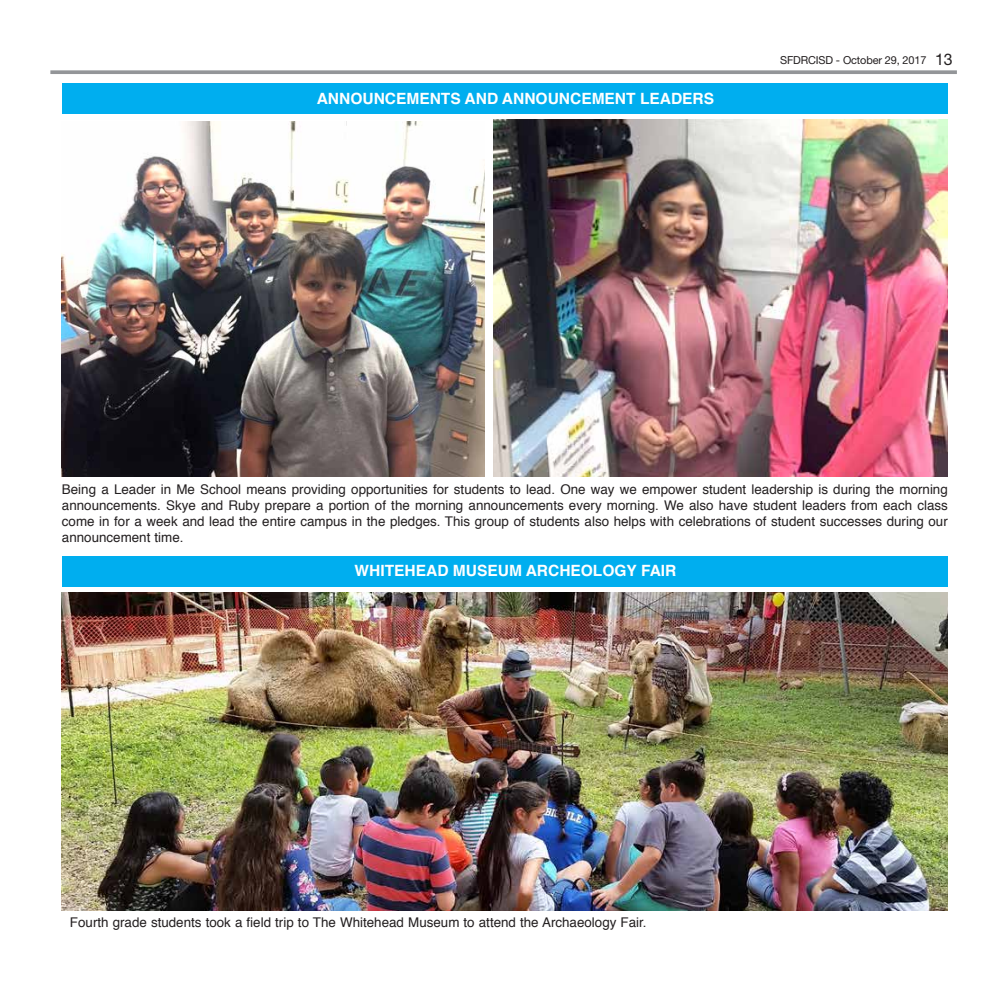
<style>
.page{position:relative;width:1007px;height:990px;background:#fff}
.page>*{position:absolute;margin:0;border:0;box-sizing:border-box;transform-origin:0 0}
.t1{font:700 15.5px "Helvetica";color:#fff}
.t2{font:13.38px/16px "Helvetica";color:#231f20;text-align:justify}
.t3{font:11px "Helvetica Neue";letter-spacing:-.01em;color:#231f20}
.s1{font-size:16px}
</style>
<div class="page">
<svg style="left:50px;top:70px;width:906px;height:4px;background:#9c9ea1"></svg>
<div style="left:62px;top:84px;width:885px;height:30px;background:#00aeef"></div>
<img style="left:493px;top:120px;width:454px;height:356px">
<img style="left:62px;top:121px;width:422px;height:355px">
<img style="left:62px;top:593px;width:885px;height:318px">
<div style="left:62px;top:556px;width:885px;height:31px;background:#00aeef"></div>
<p class="t1" style="left:316px;top:88px;width:399px">ANNOUNCEMENTS AND ANNOUNCEMENT LEADERS</p>
<p class="t3" style="left:780px;top:53px;width:174px">SFDRCISD - October 29, 2017 <span class="s1">13</span></p>
<p class="t2" style="left:62px;top:482px;width:887px">Being a Leader in Me School means providing opportunities for students to lead. One way we empower student leadership is during the morning announcements. Skye and Ruby prepare a portion of the morning announcements every morning. We also have student leaders from each class come in for a week and lead the entire campus in the pledges. This group of students also helps with celebrations of student successes during our announcement time.</p>
<p class="t1" style="left:354px;top:560px;width:323px">WHITEHEAD MUSEUM ARCHEOLOGY FAIR</p>
<p class="t2" style="left:70px;top:915px;width:578px">Fourth grade students took a field trip to The Whitehead Museum to attend the Archaeology Fair.</p>
</div>
